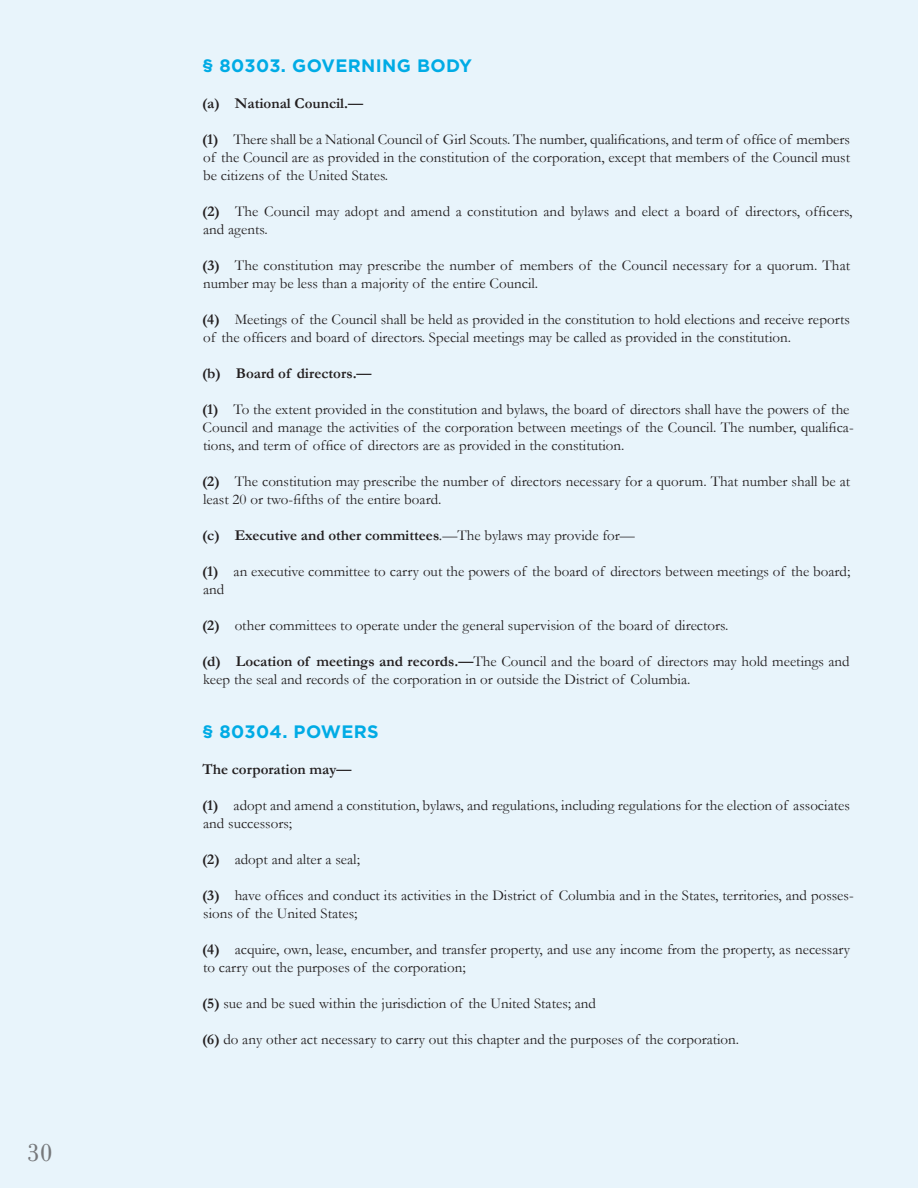
<style>
.page{position:relative;width:918px;height:1188px;background:#e8f4fb}
.page>*{position:absolute;margin:0;border:0;box-sizing:border-box;transform-origin:0 0}
.t1{font:36px "Filosofia Grand Caps";color:#76787b}
.Head_B{font:700 18px "Gotham";letter-spacing:.02em;color:#00abe5}
.t2{font:15px/18px "Garamond";color:#231f20}
.t3{font:700 15px "Garamond";color:#231f20}
.s1{font-weight:700}
.s2{font-weight:400;font-style:italic}
.s3{font-weight:400}
</style>
<div class="page">
<p class="t1" style="left:27px;top:1130px;width:27px">30</p>
<p class="Head_B" style="left:202px;top:54px;width:272px">§ 80303. GOVERNING BODY</p>
<p class="t3" style="left:202px;top:94px;width:163px">(a) National Council.—</p>
<p class="t2" style="left:202px;top:130px;width:650px;text-align:justify"><span class="s1">(1)</span> There shall be a National Council of Girl Scouts. The number, qualifications, and term of office of members of the Council are as provided in the constitution of the corporation, except that members of the Council must be citizens of the United States.</p>
<p class="t2" style="left:202px;top:202px;width:652px"><span class="s1">(2)</span> The Council may adopt and amend a constitution and bylaws and elect a board of directors, officers, and agents.</p>
<p class="t2" style="left:202px;top:256px;width:650px"><span class="s1">(3)</span> The constitution may prescribe the number of members of the Council necessary for a quorum. That number may be less than a majority of the entire Council.</p>
<p class="t2" style="left:202px;top:310px;width:649px"><span class="s1">(4)</span> Meetings of the Council shall be held as provided in the constitution to hold elections and receive reports of the officers and board of directors. Special meetings may be called as provided in the constitution.</p>
<p class="t3" style="left:202px;top:364px;width:171px">(b) Board of directors.—</p>
<p class="t2" style="left:202px;top:400px;width:653px"><span class="s1">(1)</span> To the extent provided in the constitution and bylaws, the board of directors shall have the powers of the<br>Council and manage the activities of the corporation between meetings of the Council. The number, qualifica&shy;tions, and term of office of directors are as provided in the constitution.</p>
<p class="t2" style="left:202px;top:472px;width:650px"><span class="s1">(2)</span> The constitution may prescribe the number of directors necessary for a quorum. That number shall be at least 20 or two-fifths of the entire board.</p>
<p class="t3" style="left:202px;top:526px;width:434px">(c) Executive and other committees<span class="s2">.—</span><span class="s3">The bylaws may provide for—</span></p>
<p class="t2" style="left:202px;top:562px;width:650px"><span class="s1">(1)</span> an executive committee to carry out the powers of the board of directors between meetings of the board; and</p>
<p class="t2" style="left:202px;top:616px;width:528px"><span class="s1">(2)</span> other committees to operate under the general supervision of the board of directors.</p>
<p class="t2" style="left:202px;top:652px;width:649px"><span class="s1">(d) Location of meetings and records.—</span>The Council and the board of directors may hold meetings and keep the seal and records of the corporation in or outside the District of Columbia.</p>
<p class="Head_B" style="left:202px;top:720px;width:178px">§ 80304. POWERS</p>
<p class="t3" style="left:202px;top:760px;width:151px">The corporation may—</p>
<p class="t2" style="left:202px;top:796px;width:649px"><span class="s1">(1)</span> adopt and amend a constitution, bylaws, and regulations, including regulations for the election of associates and successors;</p>
<p class="t2" style="left:202px;top:850px;width:159px"><span class="s1">(2)</span> adopt and alter a seal;</p>
<p class="t2" style="left:202px;top:886px;width:653px"><span class="s1">(3)</span> have offices and conduct its activities in the District of Columbia and in the States, territories, and posses&shy;sions of the United States;</p>
<p class="t2" style="left:202px;top:940px;width:650px"><span class="s1">(4)</span> acquire, own, lease, encumber, and transfer property, and use any income from the property, as necessary to carry out the purposes of the corporation;</p>
<p class="t2" style="left:202px;top:994px;width:396px"><span class="s1">(5)</span> sue and be sued within the jurisdiction of the United States; and</p>
<p class="t2" style="left:202px;top:1030px;width:539px"><span class="s1">(6)</span> do any other act necessary to carry out this chapter and the purposes of the corporation.</p>
</div>
